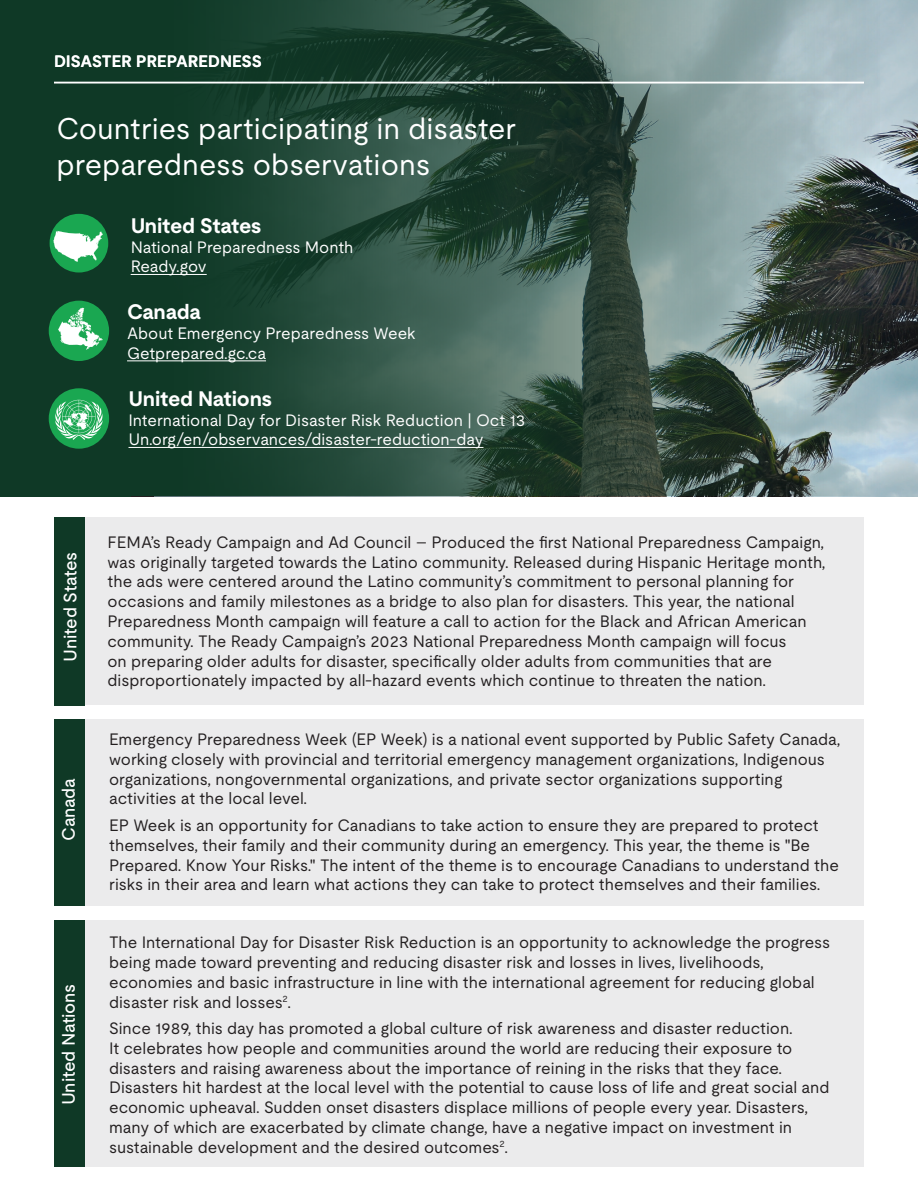
<style>
.page{position:relative;width:918px;height:1188px;background:#fff}
.page>*{position:absolute;margin:0;border:0;box-sizing:border-box;transform-origin:0 0}
.t1{font:30px/36px "UL Moderat";color:#fff}
.t2{font:700 21px "UL Moderat";letter-spacing:-.01em;color:#fff}
.t3{font:500 18px "UL Moderat";letter-spacing:-.015em;color:#fff}
.t4{font:16.5px/19.8px "UL Moderat";color:#231f20}
.t5{font:16.5px/19.8px "UL Moderat";color:#fff}
.t6{font:500 16.5px "UL Moderat";color:#fff}
</style>
<div class="page">
<div style="left:54px;top:719px;width:810px;height:187px;background:#ebebec"></div>
<div style="left:56px;top:921px;width:808px;height:246px;background:#ebebec"></div>
<div style="left:70px;top:517px;width:794px;height:188px;background:#ebebec"></div>
<img style="left:880px;top:0;width:38px;height:496px">
<svg style="left:131px;top:0;width:749px;height:496px;background:#405d53"></svg>
<div style="left:0;top:0;width:131px;height:496px;background:#0f3926"></div>
<hr style="left:54px;top:82px;width:810px;height:1px;background:#fff">
<div style="left:49px;top:301px;width:60px;height:60px;background:#1aa751;border-radius:50%"></div>
<svg style="left:58px;top:308px;width:45px;height:42px"></svg>
<div style="left:50px;top:214px;width:58px;height:59px;background:#1aa751;border-radius:50%"></div>
<svg style="left:53px;top:231px;width:50px;height:31px"></svg>
<div style="left:49px;top:388px;width:60px;height:61px;background:#1aa751;border-radius:50%"></div>
<hr style="left:131px;top:274px;width:76px;height:1px;background:#fff">
<hr style="left:127px;top:360px;width:139px;height:1px;background:#fff">
<hr style="left:129px;top:447px;width:354px;height:1px;background:#fff">
<div style="left:54px;top:517px;width:30px;height:188px;background:#0f3926"></div>
<div style="left:54px;top:719px;width:30px;height:187px;background:#0f3926"></div>
<div style="left:54px;top:921px;width:30px;height:246px;background:#0f3926"></div>
<svg style="left:55px;top:400px;width:47px;height:40px"></svg>
<p class="t6" style="left:54px;top:48px;width:209px">DISASTER PREPAREDNESS</p>
<h1 class="t1" style="left:56px;top:110px;width:461px">Countries participating in disaster preparedness observations</h1>
<p class="t2" style="left:131px;top:209px;width:132px">United States</p>
<p class="t5" style="left:131px;top:236px;width:224px">National Preparedness Month<br>Ready.gov</p>
<p class="t2" style="left:127px;top:295px;width:75px">Canada</p>
<p class="t5" style="left:127px;top:323px;width:290px">About Emergency Preparedness Week<br>Getprepared.gc.ca</p>
<p class="t2" style="left:129px;top:382px;width:145px">United Nations</p>
<p class="t5" style="left:129px;top:409px;width:398px">International Day for Disaster Risk Reduction | Oct 13<br>Un.org/en/observances/disaster-reduction-day</p>
<p class="t3" style="left:56px;top:662px;width:111px;rotate:-90deg">United States</p>
<p class="t3" style="left:54px;top:841px;width:64px;rotate:-90deg">Canada</p>
<p class="t3" style="left:54px;top:1105px;width:123px;rotate:-90deg">United Nations</p>
<p class="t4" style="left:108px;top:532px;width:720px">FEMA’s Ready Campaign and Ad Council – Produced the first National Preparedness Campaign, was originally targeted towards the Latino community. Released during Hispanic Heritage month, the ads were centered around the Latino community’s commitment to personal planning for occasions and family milestones as a bridge to also plan for disasters. This year, the national Preparedness Month campaign will feature a call to action for the Black and African American community. The Ready Campaign’s 2023 National Preparedness Month campaign will focus<br>on preparing older adults for disaster, specifically older adults from communities that are disproportionately impacted by all-hazard events which continue to threaten the nation.</p>
<p class="t4" style="left:109px;top:729px;width:733px">Emergency Preparedness Week (EP Week) is a national event supported by Public Safety Canada, working closely with provincial and territorial emergency management organizations, Indigenous organizations, nongovernmental organizations, and private sector organizations supporting activities at the local level.</p>
<p class="t4" style="left:109px;top:815px;width:731px">EP Week is an opportunity for Canadians to take action to ensure they are prepared to protect themselves, their family and their community during an emergency. This year, the theme is "Be Prepared. Know Your Risks." The intent of the theme is to encourage Canadians to understand the risks in their area and learn what actions they can take to protect themselves and their families.</p>
<p class="t4" style="left:109px;top:932px;width:723px">The International Day for Disaster Risk Reduction is an opportunity to acknowledge the progress being made toward preventing and reducing disaster risk and losses in lives, livelihoods, economies and basic infrastructure in line with the international agreement for reducing global disaster risk and losses<sup>2</sup>.</p>
<p class="t4" style="left:109px;top:1018px;width:722px">Since 1989, this day has promoted a global culture of risk awareness and disaster reduction.<br>It celebrates how people and communities around the world are reducing their exposure to disasters and raising awareness about the importance of reining in the risks that they face.<br>Disasters hit hardest at the local level with the potential to cause loss of life and great social and economic upheaval. Sudden onset disasters displace millions of people every year. Disasters, many of which are exacerbated by climate change, have a negative impact on investment in sustainable development and the desired outcomes<sup>2</sup>.</p>
</div>
